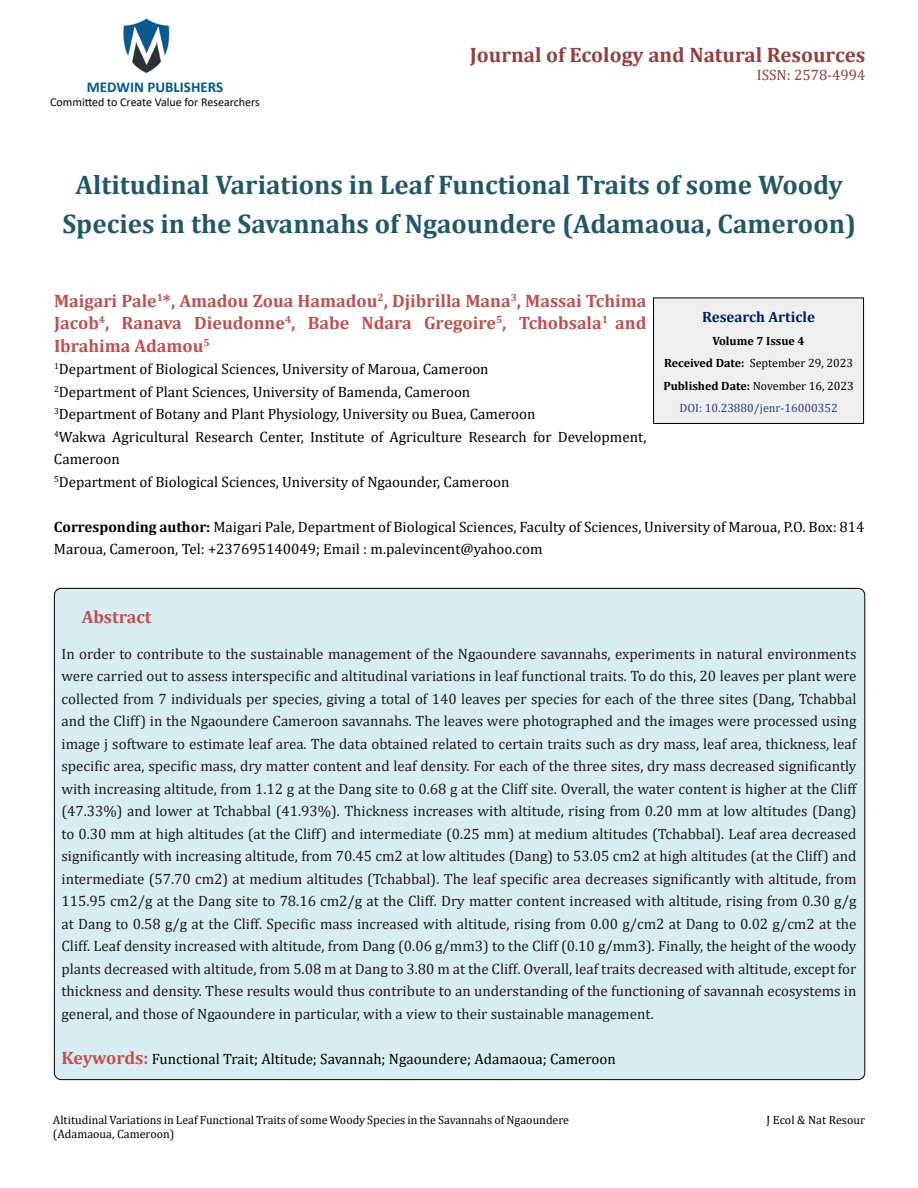
<style>
.page{position:relative;width:918px;height:1188px;background:#fff}
.page>*{position:absolute;margin:0;border:0;box-sizing:border-box;transform-origin:0 0}
.t1{font:700 27px/39px "Cambria";color:#215868;text-align:center}
.t2{font:700 21px "Cambria";color:#953f3c}
.t3{font:700 18px/22.5px "Cambria";color:#c0504d;text-align:justify}
.t4{font:15px/22.5px "Cambria";color:#1c1d1e;text-align:justify}
.t5{font:15px/22.5px "Cambria";color:#000}
.t6{font:700 15px "Calibri";color:#005991}
.t7{font:700 15px "Cambria";color:#002060}
.t8{font:15px "Cambria";color:#953f3c}
.t9{font:12px/14.4px "Cambria";color:#000}
.t10{font:700 12px/22.5px "Cambria";color:#000;text-align:center}
.t11{font:12px "Calibri";color:#000}
.s1{font-weight:700}
.s2{font-weight:400}
.s3{font-weight:400;color:#25408f}
.s4{font-weight:700;font-size:18px;color:#c0504d}
</style>
<div class="page">
<img style="left:123px;top:18px;width:47px;height:55px">
<div style="left:654px;top:298px;width:210px;height:125px;background:#efefef"></div>
<div style="left:653px;top:298px;width:211px;height:126px;border:1px solid #000"></div>
<div style="left:54px;top:588px;width:811px;height:492px;background:#d8edf2;border-radius:7px"></div>
<p class="t6" style="left:87px;top:76px;width:138px">MEDWIN PUBLISHERS</p>
<p class="t11" style="left:50px;top:94px;width:211px">Committed to Create Value for Researchers</p>
<h2 class="t2" style="left:470px;top:40px;width:397px">Journal of Ecology and Natural Resources</h2>
<p class="t8" style="left:757px;top:66px;width:110px">ISSN: 2578-4994</p>
<h1 class="t1" style="left:62px;top:165px;width:795px">Altitudinal Variations in Leaf Functional Traits of some Woody<br>Species in the Savannahs of Ngaoundere (Adamaoua, Cameroon)</h1>
<p class="t3" style="left:54px;top:289px;width:594px">Maigari Pale<sup>1</sup>*, Amadou Zoua Hamadou<sup>2</sup>, Djibrilla Mana<sup>3</sup>, Massai Tchima Jacob<sup>4</sup>, Ranava Dieudonne<sup>4</sup>, Babe Ndara Gregoire<sup>5</sup>, Tchobsala<sup>1</sup> and Ibrahima Adamou<sup>5</sup></p>
<p class="t5" style="left:54px;top:358px;width:594px"><sup>1</sup>Department of Biological Sciences, University of Maroua, Cameroon<br><sup>2</sup>Department of Plant Sciences, University of Bamenda, Cameroon<br><sup>3</sup>Department of Botany and Plant Physiology, University ou Buea, Cameroon<br><sup>4</sup>Wakwa Agricultural Research Center, Institute of Agriculture Research for Development, Cameroon<br><sup>5</sup>Department of Biological Sciences, University of Ngaounder, Cameroon</p>
<p class="t5" style="left:54px;top:515px;width:812px"><span class="s1">Corresponding author:</span> Maigari Pale, Department of Biological Sciences, Faculty of Sciences, University of Maroua, P.O. Box: 814<br>Maroua, Cameroon, Tel: +237695140049; Email : m.palevincent@yahoo.com</p>
<p class="t7" style="left:702px;top:307px;width:114px">Research Article</p>
<p class="t10" style="left:663px;top:329px;width:192px">Volume 7 Issue 4<br>Received Date: <span class="s2">September 29, 2023<br></span>Published Date: <span class="s2">November 16, 2023<br></span><span class="s3">DOI: 10.23880/jenr-16000352</span></p>
<p class="t3" style="left:82px;top:605px;width:71px">Abstract</p>
<p class="t4" style="left:62px;top:642px;width:797px">In order to contribute to the sustainable management of the Ngaoundere savannahs, experiments in natural environments were carried out to assess interspecific and altitudinal variations in leaf functional traits. To do this, 20 leaves per plant were collected from 7 individuals per species, giving a total of 140 leaves per species for each of the three sites (Dang, Tchabbal and the Cliff) in the Ngaoundere Cameroon savannahs. The leaves were photographed and the images were processed using image j software to estimate leaf area. The data obtained related to certain traits such as dry mass, leaf area, thickness, leaf specific area, specific mass, dry matter content and leaf density. For each of the three sites, dry mass decreased significantly with increasing altitude, from 1.12 g at the Dang site to 0.68 g at the Cliff site. Overall, the water content is higher at the Cliff (47.33%) and lower at Tchabbal (41.93%). Thickness increases with altitude, rising from 0.20 mm at low altitudes (Dang) to 0.30 mm at high altitudes (at the Cliff) and intermediate (0.25 mm) at medium altitudes (Tchabbal). Leaf area decreased significantly with increasing altitude, from 70.45 cm2 at low altitudes (Dang) to 53.05 cm2 at high altitudes (at the Cliff) and intermediate (57.70 cm2) at medium altitudes (Tchabbal). The leaf specific area decreases significantly with altitude, from 115.95 cm2/g at the Dang site to 78.16 cm2/g at the Cliff. Dry matter content increased with altitude, rising from 0.30 g/g at Dang to 0.58 g/g at the Cliff. Specific mass increased with altitude, rising from 0.00 g/cm2 at Dang to 0.02 g/cm2 at the Cliff. Leaf density increased with altitude, from Dang (0.06 g/mm3) to the Cliff (0.10 g/mm3). Finally, the height of the woody plants decreased with altitude, from 5.08 m at Dang to 3.80 m at the Cliff. Overall, leaf traits decreased with altitude, except for thickness and density. These results would thus contribute to an understanding of the functioning of savannah ecosystems in general, and those of Ngaoundere in particular, with a view to their sustainable management.</p>
<p class="t5" style="left:62px;top:1047px;width:556px"><span class="s4">Keywords:</span> Functional Trait; Altitude; Savannah; Ngaoundere; Adamaoua; Cameroon</p>
<p class="t9" style="left:53px;top:1113px;width:518px">Altitudinal Variations in Leaf Functional Traits of some Woody Species in the Savannahs of Ngaoundere (Adamaoua, Cameroon)</p>
<p class="t9" style="left:767px;top:1113px;width:100px">J Ecol &amp; Nat Resour</p>
</div>
